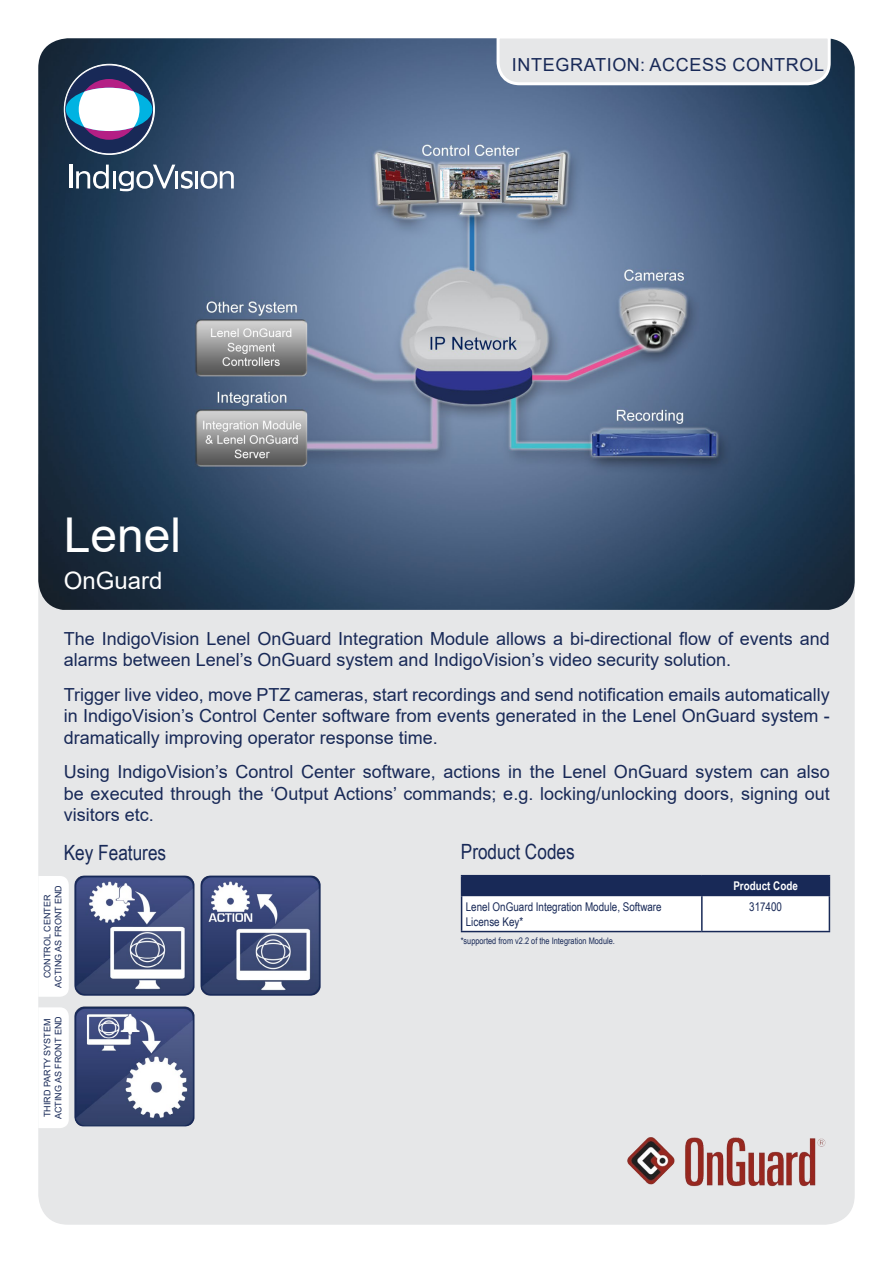
<style>
.page{position:relative;width:893px;height:1263px;background:#fff}
.page>*{position:absolute;margin:0;border:0;box-sizing:border-box;transform-origin:0 0}
.t1{font:48px "Arial";color:#fff}
.t2{font:24px "Arial";color:#fff}
.t3{font:21px "Arial Narrow";color:#182957}
.t4{font:18px/21.6px "Arial";color:#182957;text-align:justify}
.t5{font:18px "Arial";letter-spacing:.035em;color:#182957}
.t6{font:12px/14.4px "Arial Narrow";color:#182957}
.t7{font:700 12px "Arial Narrow";color:#fff}
.t8{font:9px/10.8px "Arial";color:#182957;text-align:center}
.t9{font:9px "Arial Narrow";color:#182957}
</style>
<div class="page">
<div style="left:38px;top:610px;width:817px;height:615px;background:#e6e7e8"></div>
<svg style="left:38px;top:876px;width:31px;height:121px"></svg>
<svg style="left:38px;top:1007px;width:31px;height:121px"></svg>
<img style="left:38px;top:38px;width:817px;height:572px">
<svg style="left:181px;top:171px;width:12px;height:18px"></svg>
<hr style="left:69px;top:164px;width:3px;height:24px;background:#fff">
<svg style="left:76px;top:165px;width:33px;height:24px"></svg>
<hr style="left:113px;top:171px;width:3px;height:17px;background:#fff">
<svg style="left:119px;top:165px;width:56px;height:26px"></svg>
<hr style="left:175px;top:171px;width:3px;height:17px;background:#fff">
<hr style="left:195px;top:171px;width:3px;height:17px;background:#fff">
<svg style="left:201px;top:171px;width:33px;height:18px"></svg>
<svg style="left:64px;top:64px;width:90px;height:90px"></svg>
<div style="left:66px;top:66px;width:86px;height:87px;background:#182957;border-radius:50%"></div>
<div style="left:79px;top:79px;width:60px;height:61px;background:#b41f85;border-radius:50%"></div>
<div style="left:66px;top:88px;width:86px;height:43px;background:#00b3e2;border-radius:50%"></div>
<svg style="left:79px;top:88px;width:61px;height:43px;background:#e4e9f1"></svg>
<svg style="left:495px;top:38px;width:337px;height:49px;background:#dee0e3"></svg>
<hr style="left:461px;top:875px;width:241px;height:1px;background:#182957">
<hr style="left:702px;top:875px;width:128px;height:1px;background:#182957">
<svg style="left:461px;top:876px;width:369px;height:55px"></svg>
<hr style="left:461px;top:896px;width:1px;height:35px;background:#182957">
<hr style="left:701px;top:896px;width:2px;height:35px;background:#182957">
<hr style="left:829px;top:896px;width:1px;height:35px;background:#182957">
<hr style="left:461px;top:931px;width:241px;height:1px;background:#182957">
<hr style="left:702px;top:931px;width:128px;height:1px;background:#182957">
<img style="left:622px;top:1127px;width:207px;height:74px">
<img style="left:74px;top:875px;width:120px;height:121px">
<img style="left:201px;top:875px;width:120px;height:121px">
<img style="left:74px;top:1006px;width:120px;height:120px">
<h1 class="t1" style="left:64px;top:502px;width:119px">Lenel</h1>
<h2 class="t2" style="left:64px;top:564px;width:100px">OnGuard</h2>
<p class="t5" style="left:512px;top:52px;width:314px">INTEGRATION: ACCESS CONTROL</p>
<p class="t4" style="left:64px;top:627px;width:768px">The IndigoVision Lenel OnGuard Integration Module allows a bi-directional flow of events and alarms between Lenel’s OnGuard system and IndigoVision’s video security solution.</p>
<p class="t4" style="left:64px;top:683px;width:768px">Trigger live video, move PTZ cameras, start recordings and send notification emails automatically in IndigoVision’s Control Center software from events generated in the Lenel OnGuard system - dramatically improving operator response time.</p>
<p class="t4" style="left:64px;top:761px;width:768px">Using IndigoVision’s Control Center software, actions in the Lenel OnGuard system can also be executed through the ‘Output Actions’ commands; e.g. locking/unlocking doors, signing out visitors etc.</p>
<p class="t3" style="left:64px;top:838px;width:104px">Key Features</p>
<p class="t3" style="left:461px;top:836px;width:115px">Product Codes</p>
<p class="t8" style="left:42px;top:988px;width:104px;rotate:-90deg">CONTROL CENTER<br>ACTING AS FRONT END</p>
<p class="t8" style="left:42px;top:1119px;width:104px;text-align:left;rotate:-90deg">THIRD PARTY SYSTEM<br>ACTING AS FRONT END</p>
<p class="t7" style="left:733px;top:877px;width:66px">Product Code</p>
<p class="t6" style="left:466px;top:899px;width:197px">Lenel OnGuard Integration Module, Software<br>License Key*</p>
<p class="t6" style="left:749px;top:899px;width:34px">317400</p>
<p class="t9" style="left:461px;top:934px;width:156px">*supported from v2.2 of the Integration Module.</p>
</div>
